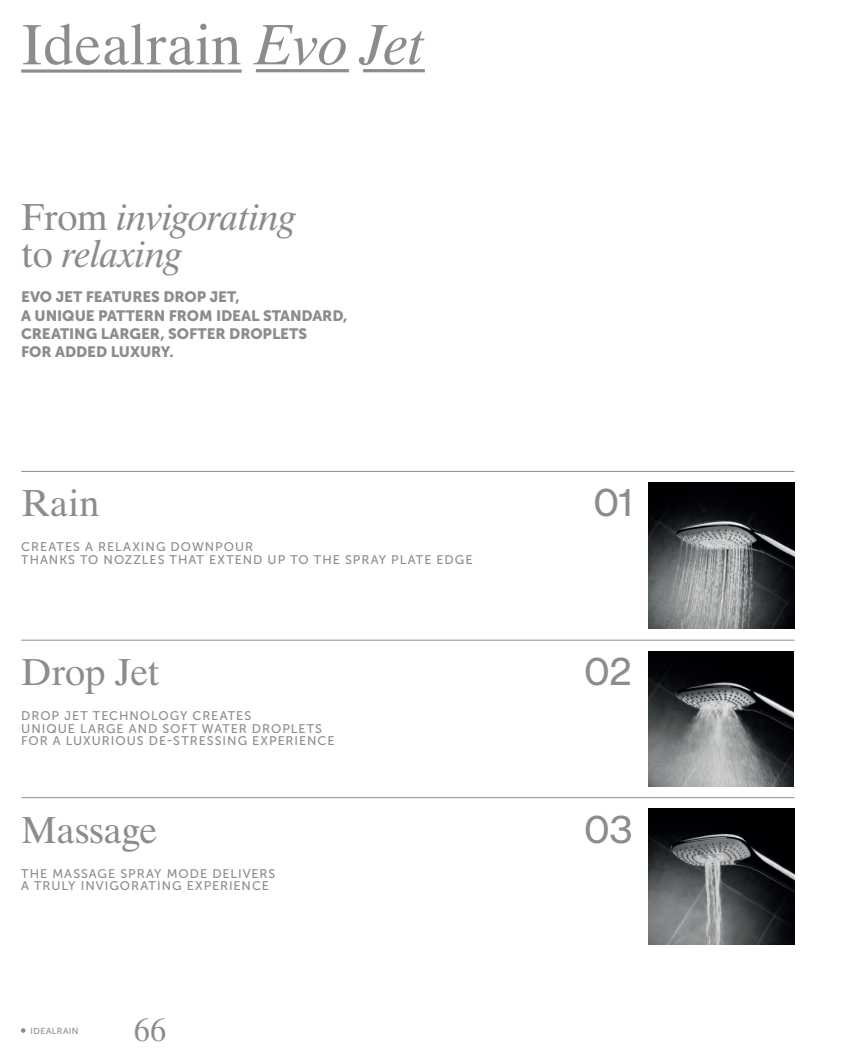
<style>
.page{position:relative;width:851px;height:1063px;background:#fff}
.page>*{position:absolute;margin:0;border:0;box-sizing:border-box;transform-origin:0 0}
.t1{font:56.75px "Dutch 801 BT";color:#8a8c8f}
.t2{font:italic 37.5px/37.5px "Dutch 801 BT";letter-spacing:-.005em;color:#8a8c8f}
.t3{font:37.5px "Dutch 801 BT";letter-spacing:-.005em;color:#8a8c8f}
.t4{font:37.5px "Common Sans";color:#8a8c8f}
.t5{font:32.5px "Dutch 801 BT";color:#8a8c8f}
.t6{font:15px/18px "Museo Sans 900";letter-spacing:-.005em;color:#8a8c8f}
.t7{font:12.5px/12.5px "Museo Sans 500";letter-spacing:.08em;color:#8a8c8f}
.t8{font:8.75px "Museo Sans 500";letter-spacing:.045em;color:#8a8c8f}
.s1{font-style:italic}
.s2{font-style:normal}
</style>
<div class="page">
<img style="left:648px;top:651px;width:145px;height:135px">
<img style="left:648px;top:809px;width:146px;height:136px">
<hr style="left:21px;top:797px;width:773px;height:1px;background:#8a8c8f">
<hr style="left:21px;top:471px;width:773px;height:1px;background:#8a8c8f">
<hr style="left:21px;top:640px;width:773px;height:1px;background:#8a8c8f">
<svg style="left:21px;top:1028px;width:4px;height:5px"></svg>
<img style="left:648px;top:482px;width:146px;height:147px">
<svg style="left:21px;top:69px;width:220px;height:4px"></svg>
<hr style="left:256px;top:69px;width:93px;height:3px;background:#8a8c8f">
<hr style="left:363px;top:69px;width:61px;height:3px;background:#8a8c8f">
<h1 class="t1" style="left:21px;top:23px;width:405px">Idealrain <span class="s1">Evo Jet</span></h1>
<h2 class="t2" style="left:21px;top:202px;width:276px"><span class="s2">From</span> invigorating <span class="s2">to</span> relaxing</h2>
<p class="t6" style="left:21px;top:290px;width:328px">EVO JET FEATURES DROP JET,<br>A UNIQUE PATTERN FROM IDEAL STANDARD,<br>CREATING LARGER, SOFTER DROPLETS<br>FOR ADDED LUXURY.</p>
<h2 class="t3" style="left:21px;top:489px;width:80px">Rain</h2>
<p class="t7" style="left:21px;top:542px;width:453px">CREATES A RELAXING DOWNPOUR<br>THANKS TO NOZZLES THAT EXTEND UP TO THE SPRAY PLATE EDGE</p>
<h2 class="t3" style="left:21px;top:658px;width:140px">Drop Jet</h2>
<p class="t7" style="left:21px;top:711px;width:315px">DROP JET TECHNOLOGY CREATES<br>UNIQUE LARGE AND SOFT WATER DROPLETS<br>FOR A LUXURIOUS DE-STRESSING EXPERIENCE</p>
<h2 class="t3" style="left:21px;top:815px;width:138px">Massage</h2>
<p class="t7" style="left:21px;top:868px;width:255px">THE MASSAGE SPRAY MODE DELIVERS<br>A TRULY INVIGORATING EXPERIENCE</p>
<p class="t8" style="left:31px;top:1028px;width:49px">IDEALRAIN</p>
<h3 class="t5" style="left:134px;top:1018px;width:34px">66</h3>
<h2 class="t4" style="left:593px;top:481px;width:41px">01</h2>
<h2 class="t4" style="left:584px;top:650px;width:49px">02</h2>
<h2 class="t4" style="left:584px;top:808px;width:50px">03</h2>
</div>
